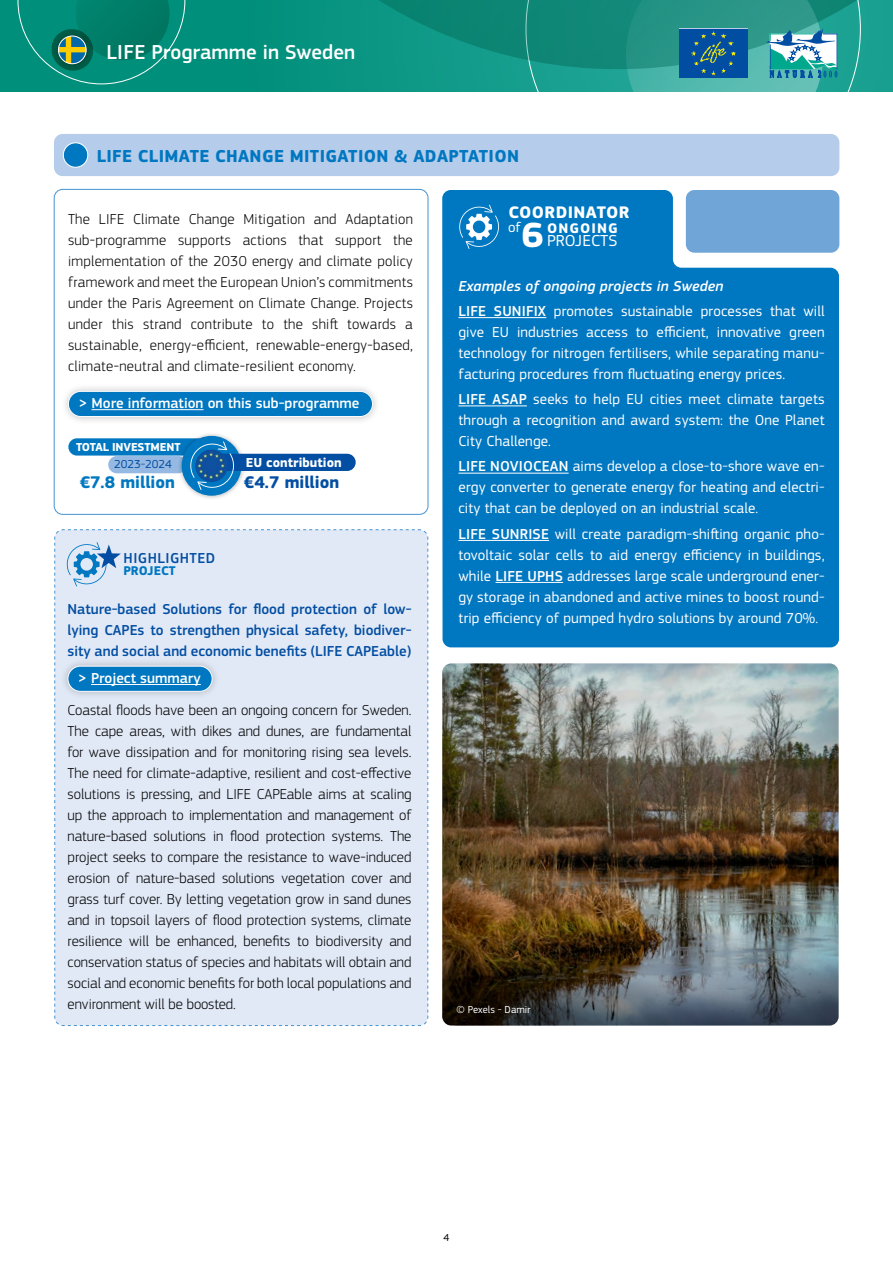
<style>
.page{position:relative;width:893px;height:1263px;background:#fff}
.page>*{position:absolute;margin:0;border:0;box-sizing:border-box;transform-origin:0 0}
.t1{font:700 36.3px "EC Square Sans Pro";color:#fff}
.t2{font:500 21px "EC Square Sans Pro";color:#fff}
.t3{font:700 18px "EC Square Sans Pro";letter-spacing:.02em;color:#0077c1}
.t4{font:700 17.55px "EC Square Sans Pro";color:#0077c1}
.t5{font:700 17.55px "EC Square Sans Pro";color:#034ea2}
.t6{font:700 17.4px "EC Square Sans Pro";letter-spacing:.02em;color:#fff}
.t7{font:16.65px "EC Square Sans Pro";color:#fff}
.t8{font:300 15px/21px "EC Square Sans Pro";letter-spacing:.01em;color:#000;text-align:justify}
.t9{font:15px/21px "EC Square Sans Pro";letter-spacing:.01em;color:#fff;text-align:justify}
.t10{font:500 15px/21px "EC Square Sans Pro";color:#034ea2;text-align:justify}
.t11{font:500 15px "EC Square Sans Pro";color:#fff}
.t12{font:500 15px "EC Square Sans Pro";letter-spacing:.03em;color:#034ea2}
.t13{font:700 14.55px "EC Square Sans Pro";letter-spacing:.07em;color:#fff}
.t14{font:14.55px "EC Square Sans Pro";color:#fff}
.t15{font:700 13.5px "EC Square Sans Pro";color:#fff}
.t16{font:700 13.2px "EC Square Sans Pro";color:#0077c1}
.t17{font:700 12px "EC Square Sans Pro";letter-spacing:-.01em;color:#fff}
.t18{font:12px "EC Square Sans Pro";color:#034ea2}
.t19{font:10.5px "EC Square Sans Pro";color:#fff}
.t20{font:10.5px "EC Square Sans Pro";color:#000}
.s1{font-weight:500;font-style:italic}
.s2{font-weight:500}
</style>
<div class="page">
<div style="left:0;top:0;width:893px;height:92px;background:#008f7a"></div>
<svg style="left:185px;top:0;width:708px;height:92px"></svg>
<svg style="left:18px;top:0;width:167px;height:84px"></svg>
<div style="left:58px;top:36px;width:28px;height:28px;border:1px solid #fff;border-radius:50%"></div>
<svg style="left:616px;top:0;width:221px;height:136px"></svg>
<div style="left:442px;top:190px;width:397px;height:457px;background:#0077c1"></div>
<div style="left:686px;top:190px;width:153px;height:63px;background:#70a5d8;border-radius:9px"></div>
<svg style="left:458px;top:204px;width:42px;height:45px;background:#3d97cf"></svg>
<div style="left:54px;top:189px;width:374px;height:325px;border:1px solid #4693d0;border-radius:9px"></div>
<div style="left:54px;top:134px;width:785px;height:42px;background:#b5ccea;border-radius:9px"></div>
<div style="left:63px;top:143px;width:25px;height:24px;background:#0077c1;border-radius:50%"></div>
<div style="left:63px;top:142px;width:25px;height:26px;border:1px solid #fff;border-radius:50%"></div>
<div style="left:60px;top:383px;width:321px;height:42px;background:#000;opacity:.24"></div>
<div style="left:68px;top:391px;width:305px;height:25px;background:#0077c1;border-radius:13px"></div>
<div style="left:68px;top:391px;width:305px;height:26px;border:1px solid #fff;border-radius:13px"></div>
<hr style="left:91px;top:409px;width:113px;height:1px;background:#fff">
<div style="left:108px;top:456px;width:79px;height:17px;background:#95b9e2;border-radius:9px"></div>
<div style="left:68px;top:438px;width:143px;height:18px;background:#0077c1;border-radius:9px"></div>
<div style="left:177px;top:431px;width:69px;height:69px;background:#000;opacity:.3"></div>
<div style="left:182px;top:436px;width:59px;height:60px;background:#0077c1;border-radius:50%"></div>
<div style="left:212px;top:454px;width:144px;height:17px;background:#034ea2;border-radius:9px"></div>
<svg style="left:189px;top:441px;width:47px;height:49px"></svg>
<hr style="left:458px;top:317px;width:88px;height:1px;background:#fff">
<hr style="left:458px;top:405px;width:69px;height:1px;background:#fff">
<hr style="left:458px;top:473px;width:111px;height:1px;background:#fff">
<hr style="left:458px;top:540px;width:91px;height:1px;background:#fff">
<hr style="left:495px;top:582px;width:68px;height:1px;background:#fff">
<div style="left:54px;top:529px;width:375px;height:497px;background:#e1e9f6"></div>
<svg style="left:65px;top:542px;width:56px;height:45px;background:#a7c8e5"></svg>
<div style="left:60px;top:658px;width:160px;height:42px;background:#000;opacity:.24"></div>
<div style="left:68px;top:666px;width:144px;height:25px;background:#0077c1;border-radius:13px"></div>
<div style="left:68px;top:666px;width:144px;height:26px;border:1px solid #fff;border-radius:13px"></div>
<hr style="left:91px;top:684px;width:110px;height:1px;background:#fff">
<img style="left:442px;top:663px;width:397px;height:362px">
<img style="left:443px;top:879px;width:396px;height:146px;border-radius:9px">
<div style="left:449px;top:997px;width:78px;height:23px;background:#000;opacity:.75"></div>
<h2 class="t2" style="left:107px;top:40px;width:250px">LIFE Programme in Sweden</h2>
<p class="t3" style="left:97px;top:145px;width:424px">LIFE CLIMATE CHANGE MITIGATION &amp; ADAPTATION</p>
<p class="t8" style="left:68px;top:208px;width:346px">The LIFE Climate Change Mitigation and Adaptation sub-programme supports actions that support the implementation of the 2030 energy and climate policy framework and meet the European Union’s commitments under the Paris Agreement on Climate Change. Projects under this strand contribute to the shift towards a sustainable, energy-efficient, renewable-energy-based, climate-neutral and climate-resilient economy.</p>
<p class="t11" style="left:79px;top:394px;width:282px">&gt; More information on this sub-programme</p>
<p class="t17" style="left:76px;top:440px;width:106px">TOTAL INVESTMENT</p>
<p class="t4" style="left:80px;top:472px;width:97px">€7.8 million</p>
<p class="t5" style="left:244px;top:472px;width:97px">€4.7 million</p>
<p class="t15" style="left:246px;top:454px;width:97px">EU contribution</p>
<p class="t18" style="left:114px;top:457px;width:59px">2023-2024</p>
<p class="t12" style="left:124px;top:550px;width:93px">HIGHLIGHTED</p>
<p class="t16" style="left:123px;top:563px;width:54px">PROJECT</p>
<p class="t10" style="left:68px;top:599px;width:345px">Nature-based Solutions for flood protection of low&shy;lying CAPEs to strengthen physical safety, biodiver&shy;sity and social and economic benefits (LIFE CAPEable)</p>
<p class="t11" style="left:78px;top:669px;width:124px">&gt; Project summary</p>
<p class="t8" style="left:68px;top:699px;width:345px">Coastal floods have been an ongoing concern for Sweden.<br>The cape areas, with dikes and dunes, are fundamental for wave dissipation and for monitoring rising sea levels.<br>The need for climate-adaptive, resilient and cost-effective solutions is pressing, and LIFE CAPEable aims at scaling up the approach to implementation and management of nature-based solutions in flood protection systems. The project seeks to compare the resistance to wave-induced erosion of nature-based solutions vegetation cover and grass turf cover. By letting vegetation grow in sand dunes and in topsoil layers of flood protection systems, climate resilience will be enhanced, benefits to biodiversity and conservation status of species and habitats will obtain and social and economic benefits for both local populations and environment will be boosted.</p>
<p class="t6" style="left:508px;top:202px;width:123px">COORDINATOR</p>
<p class="t14" style="left:508px;top:219px;width:14px">of</p>
<h1 class="t1" style="left:522px;top:213px;width:24px">6</h1>
<p class="t13" style="left:547px;top:219px;width:72px">ONGOING</p>
<p class="t7" style="left:547px;top:231px;width:72px">PROJECTS</p>
<p class="t9" style="left:458px;top:273px;width:368px;line-height:25.2px"><span class="s1">Examples of ongoing projects in Sweden<br></span><span class="s2">LIFE SUNIFIX</span> promotes sustainable processes that will</p>
<p class="t9" style="left:458px;top:322px;width:368px">give EU industries access to efficient, innovative green technology for nitrogen fertilisers, while separating manu&shy;facturing procedures from fluctuating energy prices.</p>
<p class="t9" style="left:458px;top:389px;width:368px"><span class="s2">LIFE ASAP</span> seeks to help EU cities meet climate targets through a recognition and award system: the One Planet City Challenge.</p>
<p class="t9" style="left:458px;top:456px;width:368px"><span class="s2">LIFE NOVIOCEAN</span> aims develop a close-to-shore wave en&shy;ergy converter to generate energy for heating and electri&shy;city that can be deployed on an industrial scale.</p>
<p class="t9" style="left:458px;top:523px;width:368px"><span class="s2">LIFE SUNRISE</span> will create paradigm-shifting organic pho&shy;tovoltaic solar cells to aid energy efficiency in buildings, while <span class="s2">LIFE UPHS</span> addresses large scale underground ener&shy;gy storage in abandoned and active mines to boost round&shy;trip efficiency of pumped hydro solutions by around 70%.</p>
<p class="t19" style="left:457px;top:1003px;width:76px">© Pexels - Damir</p>
<p class="t20" style="left:444px;top:1231px;width:7px">4</p>
</div>
